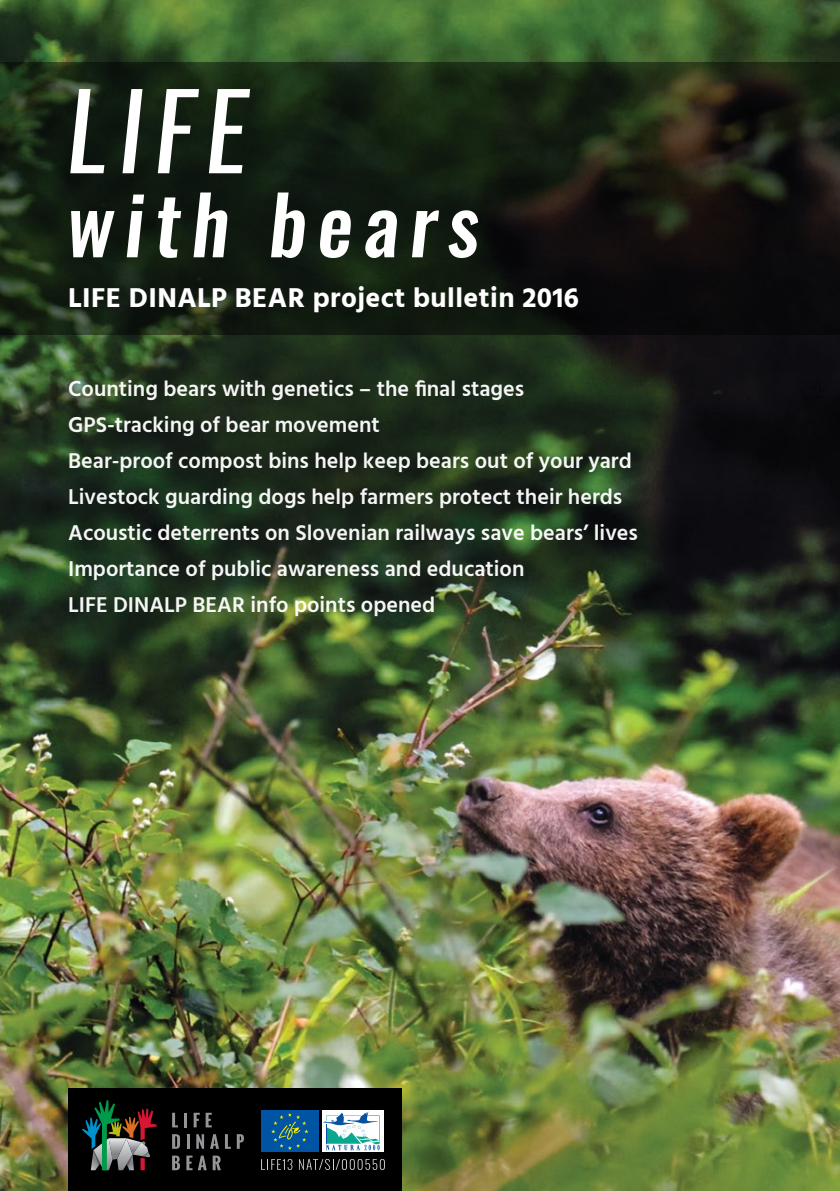
<style>
.page{position:relative;width:840px;height:1191px;background:#fff}
.page>*{position:absolute;margin:0;border:0;box-sizing:border-box;transform-origin:0 0}
.t1{font:italic 104px "Oswald";color:#fff}
.t2{font:italic 500 80px "Oswald";letter-spacing:.13em;color:#fff}
.t3{font:700 28px "Hind";letter-spacing:.015em;color:#fff}
.t4{font:600 22px/36px "Hind";color:#fff}
</style>
<div class="page">
<img style="left:0;top:0;width:839px;height:1191px">
<div style="left:68px;top:1088px;width:333px;height:103px;background:#000"></div>
<svg style="left:172px;top:1112px;width:6px;height:15px"></svg>
<hr style="left:184px;top:1112px;width:3px;height:15px;background:#939598">
<svg style="left:193px;top:1112px;width:19px;height:15px"></svg>
<svg style="left:172px;top:1134px;width:8px;height:14px"></svg>
<hr style="left:186px;top:1134px;width:3px;height:14px;background:#939598">
<svg style="left:196px;top:1134px;width:8px;height:14px"></svg>
<svg style="left:210px;top:1134px;width:9px;height:14px"></svg>
<svg style="left:225px;top:1134px;width:6px;height:14px"></svg>
<svg style="left:237px;top:1134px;width:7px;height:14px"></svg>
<svg style="left:172px;top:1155px;width:8px;height:15px"></svg>
<svg style="left:186px;top:1155px;width:6px;height:15px"></svg>
<svg style="left:198px;top:1155px;width:23px;height:15px"></svg>
<svg style="left:82px;top:1100px;width:75px;height:70px"></svg>
<svg style="left:322px;top:1110px;width:61px;height:42px"></svg>
<div style="left:261px;top:1110px;width:57px;height:42px;background:#0054a4"></div>
<svg style="left:271px;top:1113px;width:37px;height:36px"></svg>
<svg style="left:323px;top:1111px;width:56px;height:39px;background:#b0d7dd"></svg>
<svg style="left:261px;top:1159px;width:31px;height:11px"></svg>
<svg style="left:299px;top:1159px;width:85px;height:11px"></svg>
<svg style="left:0;top:62px;width:839px;height:272px;background:#151c11"></svg>
<h1 class="t1" style="left:66px;top:59px;width:182px">LIFE</h1>
<h2 class="t2" style="left:66px;top:169px;width:414px">with bears</h2>
<p class="t3" style="left:68px;top:281px;width:512px">LIFE DINALP BEAR project bulletin 2016</p>
<p class="t4" style="left:68px;top:372px;width:571px">Counting bears with genetics – the final stages GPS-tracking of bear movement<br>Bear-proof compost bins help keep bears out of your yard Livestock guarding dogs help farmers protect their herds Acoustic deterrents on Slovenian railways save bears’ lives Importance of public awareness and education<br>LIFE DINALP BEAR info points opened</p>
</div>
